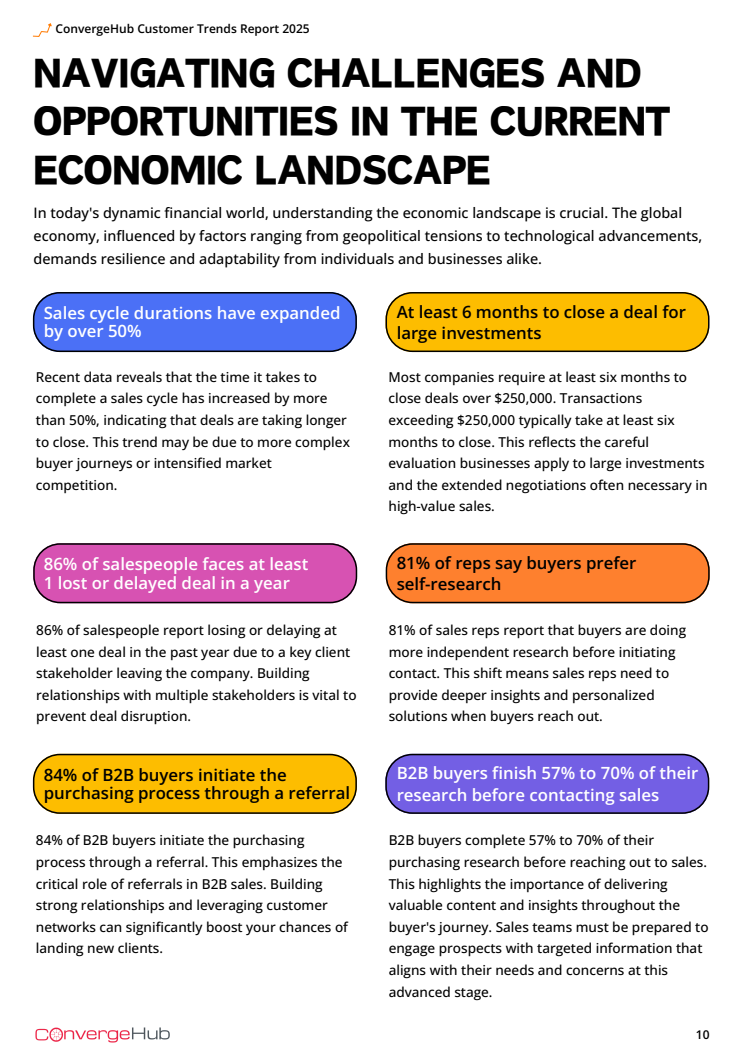
<style>
.page{position:relative;width:744px;height:1053px;background:#fff}
.page>*{position:absolute;margin:0;border:0;box-sizing:border-box;transform-origin:0 0}
.t1{font:48.4px/48.3px "Canva Sweet Heart";color:#000}
.t2{font:600 16.8px/18.3px "Open Sans";color:#fff}
.t3{font:600 16.8px/21.6px "Open Sans";color:#000}
.t4{font:500 14.4px/23.1px "Open Sans";color:#000}
.t5{font:500 13.6px/21.6px "Open Sans";color:#000}
.t6{font:600 12px "Open Sans";color:#000}
</style>
<div class="page">
<svg style="left:386px;top:292px;width:324px;height:60px;background:#efb407"></svg>
<svg style="left:33px;top:292px;width:324px;height:60px;background:#4c6ee8"></svg>
<svg style="left:385px;top:753px;width:324px;height:60px;background:#7461db"></svg>
<svg style="left:33px;top:753px;width:324px;height:60px;background:#f2b70a"></svg>
<svg style="left:386px;top:543px;width:324px;height:60px;background:#f07d32"></svg>
<svg style="left:33px;top:543px;width:324px;height:60px;background:#cd53ab"></svg>
<img style="left:35px;top:1027px;width:135px;height:15px">
<svg style="left:32px;top:23px;width:20px;height:14px"></svg>
<h2 class="t6" style="left:56px;top:20px;width:256px">ConvergeHub Customer Trends Report 2025</h2>
<h2 class="t1" style="left:34px;top:48px;width:638px">NAVIGATING CHALLENGES AND<br>OPPORTUNITIES IN THE CURRENT<br>ECONOMIC LANDSCAPE</h2>
<h3 class="t4" style="left:34px;top:201px;width:670px">In today's dynamic financial world, understanding the economic landscape is crucial. The global economy, influenced by factors ranging from geopolitical tensions to technological advancements, demands resilience and adaptability from individuals and businesses alike.</h3>
<p class="t2" style="left:44px;top:303px;width:298px">Sales cycle durations have expanded by over 50%</p>
<p class="t3" style="left:397px;top:300px;width:291px">At least 6 months to close a deal for large investments</p>
<p class="t5" style="left:389px;top:366px;width:321px">Most companies require at least six months to close deals over $250,000. Transactions exceeding $250,000 typically take at least six months to close. This reflects the careful evaluation businesses apply to large investments and the extended negotiations often necessary in high-value sales.</p>
<p class="t5" style="left:36px;top:366px;width:316px">Recent data reveals that the time it takes to complete a sales cycle has increased by more than 50%, indicating that deals are taking longer to close. This trend may be due to more complex buyer journeys or intensified market competition.</p>
<h3 class="t2" style="left:44px;top:554px;width:266px">86% of salespeople faces at least<br>1 lost or delayed deal in a year</h3>
<h3 class="t3" style="left:397px;top:551px;width:241px">81% of reps say buyers prefer self-research</h3>
<h2 class="t5" style="left:389px;top:619px;width:299px">81% of sales reps report that buyers are doing more independent research before initiating contact. This shift means sales reps need to provide deeper insights and personalized solutions when buyers reach out.</h2>
<h2 class="t5" style="left:36px;top:619px;width:322px">86% of salespeople report losing or delaying at least one deal in the past year due to a key client stakeholder leaving the company. Building relationships with multiple stakeholders is vital to prevent deal disruption.</h2>
<h1 class="t3" style="left:44px;top:765px;width:308px;line-height:18.3px">84% of B2B buyers initiate the purchasing process through a referral</h1>
<h3 class="t2" style="left:397px;top:762px;width:303px;line-height:21.6px">B2B buyers finish 57% to 70% of their research before contacting sales</h3>
<h2 class="t5" style="left:389px;top:829px;width:321px">B2B buyers complete 57% to 70% of their purchasing research before reaching out to sales.<br>This highlights the importance of delivering valuable content and insights throughout the buyer's journey. Sales teams must be prepared to engage prospects with targeted information that aligns with their needs and concerns at this advanced stage.</h2>
<p class="t5" style="left:36px;top:829px;width:314px">84% of B2B buyers initiate the purchasing process through a referral. This emphasizes the critical role of referrals in B2B sales. Building strong relationships and leveraging customer networks can significantly boost your chances of landing new clients.</p>
<h3 class="t6" style="left:696px;top:1026px;width:15px">10</h3>
</div>
